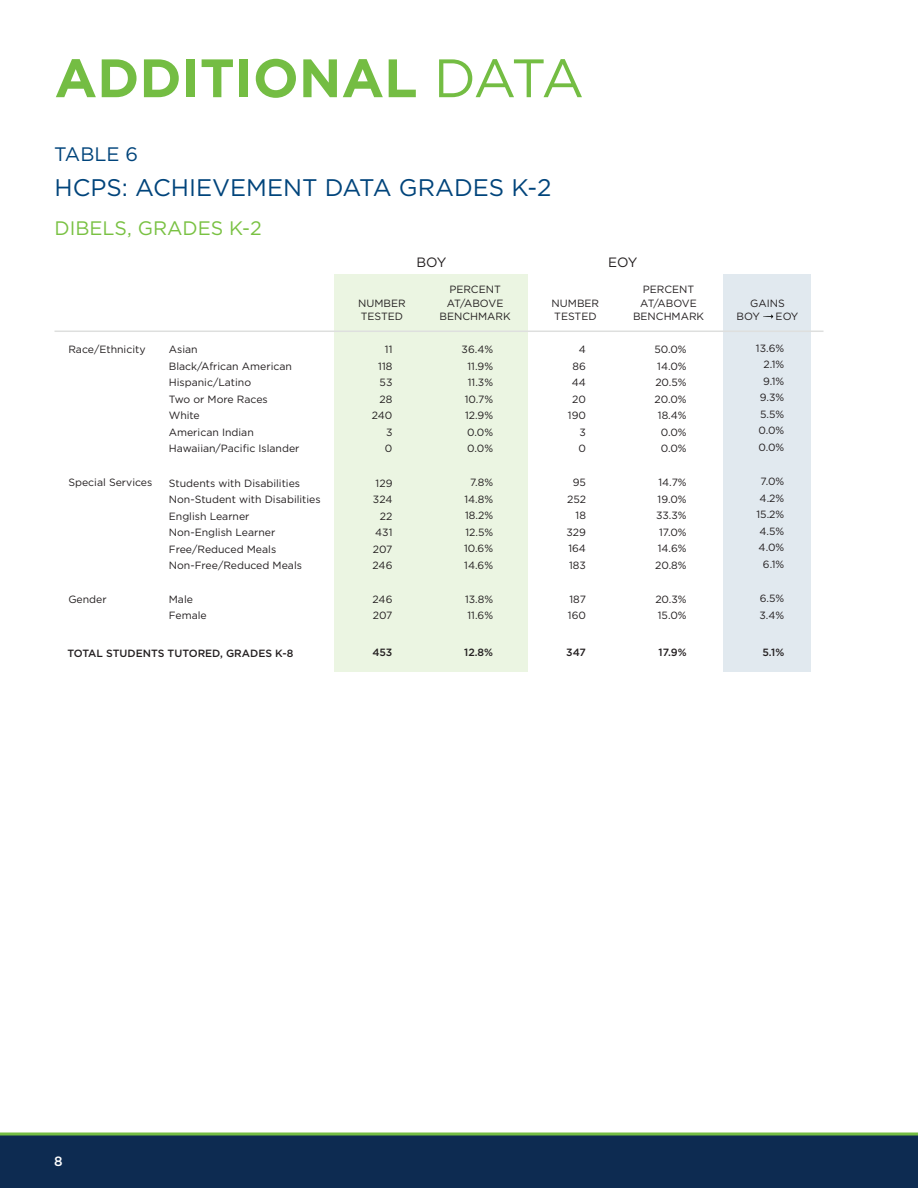
<style>
.page{position:relative;width:918px;height:1188px;background:#fff}
.page>*{position:absolute;margin:0;border:0;box-sizing:border-box;transform-origin:0 0}
.t1{font:700 54px "Gotham";color:#74bd43}
.t2{font:24px "Gotham";color:#00447b}
.t3{font:19.5px "Gotham";color:#79c142}
.t4{font:19.5px "Gotham";color:#00447b}
.t5{font:13.5px "Gotham";letter-spacing:-.03em;color:#231f20}
.t6{font:500 13.5px "Gotham";color:#fff}
.t7{font:10.5px/16.5px "Gotham";color:#231f20}
.t8{font:500 10.5px "Gotham";color:#231f20}
.s1{font-weight:400}
</style>
<div class="page">
<div style="left:0;top:1134px;width:918px;height:54px;background:#0d2b51"></div>
<svg style="left:0;top:1132px;width:918px;height:4px;background:#78b25b"></svg>
<div style="left:724px;top:274px;width:87px;height:398px;background:#e1e9ef"></div>
<div style="left:335px;top:274px;width:193px;height:398px;background:#ebf5e2"></div>
<hr style="left:55px;top:331px;width:769px;height:1px;background:#dedfde">
<svg style="left:763px;top:314px;width:10px;height:5px"></svg>
<h1 class="t1" style="left:55px;top:42px;width:531px">ADDITIONAL <span class="s1">DATA</span></h1>
<h3 class="t4" style="left:54px;top:142px;width:85px">TABLE 6</h3>
<h2 class="t2" style="left:55px;top:172px;width:499px">HCPS: ACHIEVEMENT DATA GRADES K-2</h2>
<h3 class="t3" style="left:55px;top:215px;width:209px">DIBELS, GRADES K-2</h3>
<p class="t5" style="left:416px;top:253px;width:32px">BOY</p>
<p class="t5" style="left:608px;top:253px;width:31px">EOY</p>
<p class="t7" style="left:358px;top:296px;width:49px;line-height:13.5px">NUMBER<br>TESTED</p>
<p class="t7" style="left:440px;top:282px;width:73px;line-height:13.5px;text-align:center">PERCENT<br>AT/ABOVE<br>BENCHMARK</p>
<p class="t7" style="left:552px;top:296px;width:49px;line-height:13.5px">NUMBER<br>TESTED</p>
<p class="t7" style="left:633px;top:282px;width:73px;line-height:13.5px;text-align:center">PERCENT<br>AT/ABOVE<br>BENCHMARK</p>
<p class="t7" style="left:736px;top:296px;width:50px;line-height:13.5px;text-indent:14px">GAINS<br>BOY</p>
<p class="t7" style="left:776px;top:308px;width:24px">EOY</p>
<p class="t7" style="left:68px;top:341px;width:79px">Race/Ethnicity</p>
<p class="t7" style="left:169px;top:341px;width:132px">Asian<br>Black/African American<br>Hispanic/Latino<br>Two or More Races<br>White<br>American Indian<br>Hawaiian/Pacific Islander</p>
<p class="t7" style="left:372px;top:341px;width:22px;text-align:right">11<br>118<br>53<br>28<br>240<br>3<br>0</p>
<p class="t7" style="left:462px;top:341px;width:33px;text-align:right">36.4%<br>11.9%<br>11.3%<br>10.7%<br>12.9%<br>0.0%<br>0.0%</p>
<p class="t7" style="left:568px;top:341px;width:20px;text-align:right">4<br>86<br>44<br>20<br>190<br>3<br>0</p>
<p class="t7" style="left:654px;top:341px;width:34px;text-align:right">50.0%<br>14.0%<br>20.5%<br>20.0%<br>18.4%<br>0.0%<br>0.0%</p>
<p class="t7" style="left:756px;top:340px;width:30px;text-align:right">13.6%<br>2.1%<br>9.1%<br>9.3%<br>5.5%<br>0.0%<br>0.0%</p>
<p class="t7" style="left:68px;top:474px;width:86px">Special Services</p>
<p class="t7" style="left:68px;top:590px;width:40px">Gender</p>
<p class="t7" style="left:169px;top:474px;width:153px">Students with Disabilities<br>Non-Student with Disabilities<br>English Learner<br>Non-English Learner<br>Free/Reduced Meals<br>Non-Free/Reduced Meals</p>
<p class="t7" style="left:373px;top:474px;width:21px;text-align:right">129<br>324<br>22<br>431<br>207<br>246</p>
<p class="t7" style="left:464px;top:474px;width:31px;text-align:center">7.8%<br>14.8%<br>18.2%<br>12.5%<br>10.6%<br>14.6%</p>
<p class="t7" style="left:757px;top:473px;width:29px;text-align:right">7.0%<br>4.2%<br>15.2%<br>4.5%<br>4.0%<br>6.1%</p>
<p class="t7" style="left:566px;top:474px;width:21px;text-align:right">95<br>252<br>18<br>329<br>164<br>183</p>
<p class="t7" style="left:655px;top:474px;width:33px;text-align:center">14.7%<br>19.0%<br>33.3%<br>17.0%<br>14.6%<br>20.8%</p>
<p class="t7" style="left:169px;top:590px;width:39px">Male<br>Female</p>
<p class="t7" style="left:373px;top:590px;width:21px">246<br>207</p>
<p class="t7" style="left:465px;top:590px;width:30px">13.8%<br>11.6%</p>
<p class="t7" style="left:760px;top:590px;width:26px">6.5%<br>3.4%</p>
<p class="t7" style="left:568px;top:590px;width:20px">187<br>160</p>
<p class="t7" style="left:655px;top:590px;width:33px">20.3%<br>15.0%</p>
<p class="t8" style="left:67px;top:647px;width:227px">TOTAL STUDENTS TUTORED, GRADES K-8</p>
<p class="t8" style="left:372px;top:646px;width:22px">453</p>
<p class="t8" style="left:464px;top:646px;width:30px">12.8%</p>
<p class="t8" style="left:566px;top:646px;width:21px">347</p>
<p class="t8" style="left:659px;top:646px;width:30px">17.9%</p>
<p class="t8" style="left:762px;top:646px;width:23px">5.1%</p>
<p class="t6" style="left:54px;top:1152px;width:10px">8</p>
</div>
